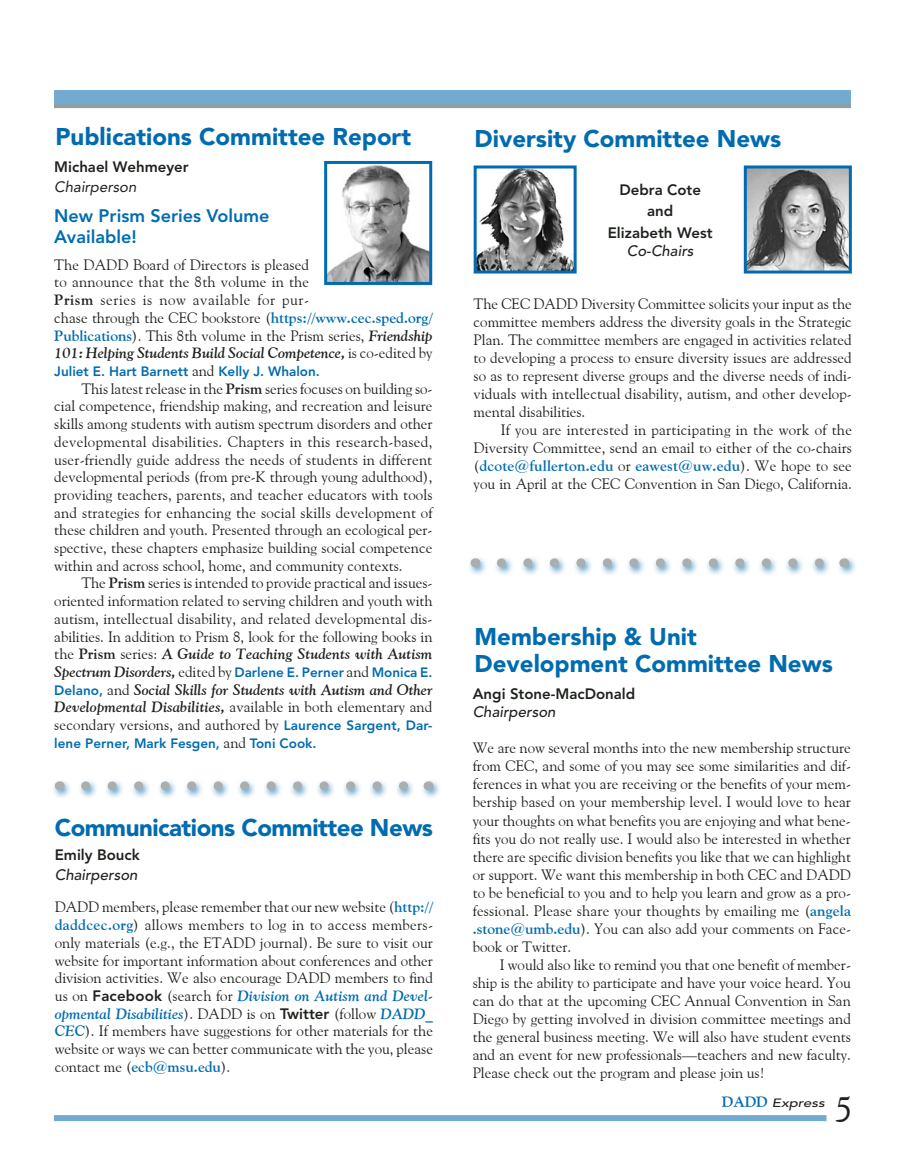
<style>
.page{position:relative;width:905px;height:1175px;background:#fff}
.page>*{position:absolute;margin:0;border:0;box-sizing:border-box;transform-origin:0 0}
.t1{font:36px "Goudy Old Style BT";color:#1e221d}
.Article_Title{font:900 24px/27px "Avenir";color:#006caf}
.Article_Title-2{font:900 24px "Avenir";letter-spacing:-.02em;color:#006caf}
.Heading_1{font:800 18px/21px "Avenir";color:#006caf}
.Body_Text{font:15px/17.7px "Goudy Old Style BT";color:#1e221d;text-align:justify}
.Body_after_Head{font:15px/17.7px "Goudy Old Style BT";color:#1e221d;text-align:justify}
.Body_1st{font:15px/18px "Goudy Old Style BT";letter-spacing:.005em;color:#1e221d;text-align:justify}
.Body_Text-2{font:italic 700 15px/17.7px "Goudy Old Style BT";color:#1e221d;text-align:justify}
.Byline{font:800 15px/19.5px "Avenir";color:#1e221d}
.BylineAffiliation{font:italic 500 15px "Avenir";color:#1e221d}
.Body_Text-3{font:800 13.5px "Avenir";color:#006caf}
.Body_after_Head-2{font:800 13.5px "Avenir";color:#006caf}
.t2{font:italic 500 12px "Avenir";color:#1e221d;scale:1.25 1}
.s1{font-weight:400;font-style:italic}
.s2{font-weight:700}
.s3{font-weight:700;color:#006caf}
.s4{font-weight:700;font-style:italic}
.s5{font-family:"Goudy Old Style BT";font-weight:400;font-size:15px;color:#1e221d}
.s6{font-family:"Goudy Old Style BT";font-weight:700;font-style:italic;font-size:15px;color:#1e221d}
.s7{font-family:"Avenir";font-weight:800;font-style:normal;font-size:13.5px;color:#006caf}
.s8{font-weight:400;font-style:normal}
.s9{font-family:"Avenir";font-weight:800}
.s10{font-weight:700;font-style:italic;color:#006caf}
.s11{font-family:"Goudy Old Style BT";font-weight:700;font-style:normal;font-size:15px;color:#006caf}
</style>
<div class="page">
<div style="left:54px;top:1115px;width:772px;height:6px;background:#73abd0"></div>
<svg style="left:54px;top:104px;width:796px;height:4px;background:#919da0"></svg>
<div style="left:54px;top:90px;width:796px;height:14px;background:#73abd0"></div>
<img style="left:328px;top:165px;width:100px;height:116px">
<div style="left:324px;top:161px;width:108px;height:124px;border:3px solid #006caf"></div>
<img style="left:477px;top:169px;width:95px;height:100px">
<div style="left:473px;top:165px;width:103px;height:108px;border:3px solid #006caf"></div>
<img style="left:747px;top:169px;width:100px;height:100px">
<div style="left:743px;top:165px;width:108px;height:108px;border:3px solid #006caf"></div>
<div style="left:51px;top:778px;width:391px;height:21px;background:#006caf;opacity:.75"></div>
<svg style="left:86px;top:781px;width:329px;height:9px"></svg>
<div style="left:467px;top:555px;width:390px;height:22px;background:#006caf;opacity:.75"></div>
<svg style="left:501px;top:558px;width:329px;height:9px"></svg>
<p class="Article_Title" style="left:55px;top:123px;width:357px">Publications Committee Report</p>
<p class="Byline" style="left:54px;top:157px;width:136px">Michael Wehmeyer<br><span class="s1">Chairperson</span></p>
<p class="Heading_1" style="left:54px;top:205px;width:216px">New Prism Series Volume<br>Available!</p>
<p class="Body_after_Head" style="left:54px;top:255px;width:380px;text-align:left">The DADD Board of Directors is pleased<br>to announce that the 8th volume in the<br><span class="s2">Prism</span> series is now available for pur-<br>chase through the CEC bookstore (<span class="s3">https://www.cec.sped.org/ Publications</span>). This 8th volume in the Prism series, <span class="s4">Friendship 101: Helping Students Build Social Competence,</span> is co-edited by</p>
<p class="Body_after_Head-2" style="left:54px;top:363px;width:267px">Juliet E. Hart Barnett <span class="s5">and</span> Kelly J. Whalon.</p>
<p class="Body_Text" style="left:54px;top:379px;width:380px;text-indent:27px">This latest release in the <span class="s2">Prism</span> series focuses on building so&shy;cial competence, friendship making, and recreation and leisure skills among students with autism spectrum disorders and other developmental disabilities. Chapters in this research-based, user-friendly guide address the needs of students in different developmental periods (from pre-K through young adulthood), providing teachers, parents, and teacher educators with tools and strategies for enhancing the social skills development of these children and youth. Presented through an ecological per&shy;spective, these chapters emphasize building social competence within and across school, home, and community contexts.</p>
<p class="Body_Text" style="left:54px;top:574px;width:380px;text-indent:27px">The <span class="s2">Prism</span> series is intended to provide practical and issues&shy;oriented information related to serving children and youth with autism, intellectual disability, and related developmental dis&shy;abilities. In addition to Prism 8, look for the following books in the <span class="s2">Prism</span> series: <span class="s4">A Guide to Teaching Students with Autism</span></p>
<p class="Body_Text-3" style="left:54px;top:664px;width:380px"><span class="s6">Spectrum Disorders,</span> <span class="s5">edited by</span> Darlene E. Perner <span class="s5">and</span> Monica E.</p>
<p class="Body_Text-2" style="left:54px;top:680px;width:380px"><span class="s7">Delano,</span> <span class="s8">and</span> Social Skills for Students with Autism and Other Developmental Disabilities, <span class="s8">available in both elementary and secondary versions, and authored by</span> <span class="s7">Laurence Sargent, Dar-</span></p>
<p class="Body_Text-3" style="left:54px;top:735px;width:264px">lene Perner, Mark Fesgen, <span class="s5">and</span> Toni Cook.</p>
<p class="Article_Title-2" style="left:55px;top:813px;width:379px">Communications Committee News</p>
<p class="Byline" style="left:55px;top:845px;width:87px">Emily Bouck</p>
<p class="BylineAffiliation" style="left:55px;top:866px;width:84px">Chairperson</p>
<p class="Body_after_Head" style="left:55px;top:898px;width:380px">DADD members, please remember that our new website (<span class="s3">http:// daddcec.org</span>) allows members to log in to access members&shy;only materials (e.g., the ETADD journal). Be sure to visit our website for important information about conferences and other division activities. We also encourage DADD members to find us on <span class="s9">Facebook</span> (search for <span class="s10">Division on Autism and Devel&shy;opmental Disabilities</span>). DADD is on <span class="s9">Twitter</span> (follow <span class="s10">DADD_ CEC</span>). If members have suggestions for other materials for the website or ways we can better communicate with the you, please contact me (<span class="s3">ecb@msu.edu</span>).</p>
<p class="Article_Title" style="left:474px;top:125px;width:308px">Diversity Committee News</p>
<p class="Byline" style="left:619px;top:180px;width:83px">Debra Cote</p>
<p class="Byline" style="left:647px;top:201px;width:28px">and</p>
<p class="Byline" style="left:607px;top:223px;width:106px">Elizabeth West</p>
<p class="BylineAffiliation" style="left:626px;top:242px;width:68px">Co-Chairs</p>
<p class="Body_1st" style="left:473px;top:294px;width:380px">The CEC DADD Diversity Committee solicits your input as the committee members address the diversity goals in the Strategic Plan. The committee members are engaged in activities related to developing a process to ensure diversity issues are addressed so as to represent diverse groups and the diverse needs of indi&shy;viduals with intellectual disability, autism, and other develop&shy;mental disabilities.</p>
<p class="Body_Text" style="left:473px;top:420px;width:380px;text-indent:27px">If you are interested in participating in the work of the Diversity Committee, send an email to either of the co-chairs (<span class="s3">dcote@fullerton.edu</span> or <span class="s3">eawest@uw.edu</span>). We hope to see you in April at the CEC Convention in San Diego, California.</p>
<p class="Article_Title" style="left:474px;top:623px;width:360px">Membership &amp; Unit<br>Development Committee News</p>
<p class="Byline" style="left:472px;top:684px;width:164px">Angi Stone-MacDonald</p>
<p class="BylineAffiliation" style="left:472px;top:703px;width:84px">Chairperson</p>
<p class="Body_after_Head" style="left:472px;top:739px;width:380px">We are now several months into the new membership structure from CEC, and some of you may see some similarities and dif&shy;ferences in what you are receiving or the benefits of your mem&shy;bership based on your membership level. I would love to hear your thoughts on what benefits you are enjoying and what bene&shy;fits you do not really use. I would also be interested in whether there are specific division benefits you like that we can highlight or support. We want this membership in both CEC and DADD to be beneficial to you and to help you learn and grow as a pro&shy;fessional. Please share your thoughts by emailing me (<span class="s3">angela .stone@umb.edu</span>). You can also add your comments on Face&shy;book or Twitter.</p>
<p class="Body_Text" style="left:472px;top:955px;width:380px;text-indent:27px">I would also like to remind you that one benefit of member&shy;ship is the ability to participate and have your voice heard. You can do that at the upcoming CEC Annual Convention in San Diego by getting involved in division committee meetings and the general business meeting. We will also have student events and an event for new professionals—teachers and new faculty.<br>Please check out the program and please join us!</p>
<p class="t2" style="left:722px;top:1095px;width:84px"><span class="s11">DADD</span> Express</p>
<h1 class="t1" style="left:834px;top:1087px;width:19px">5</h1>
</div>
